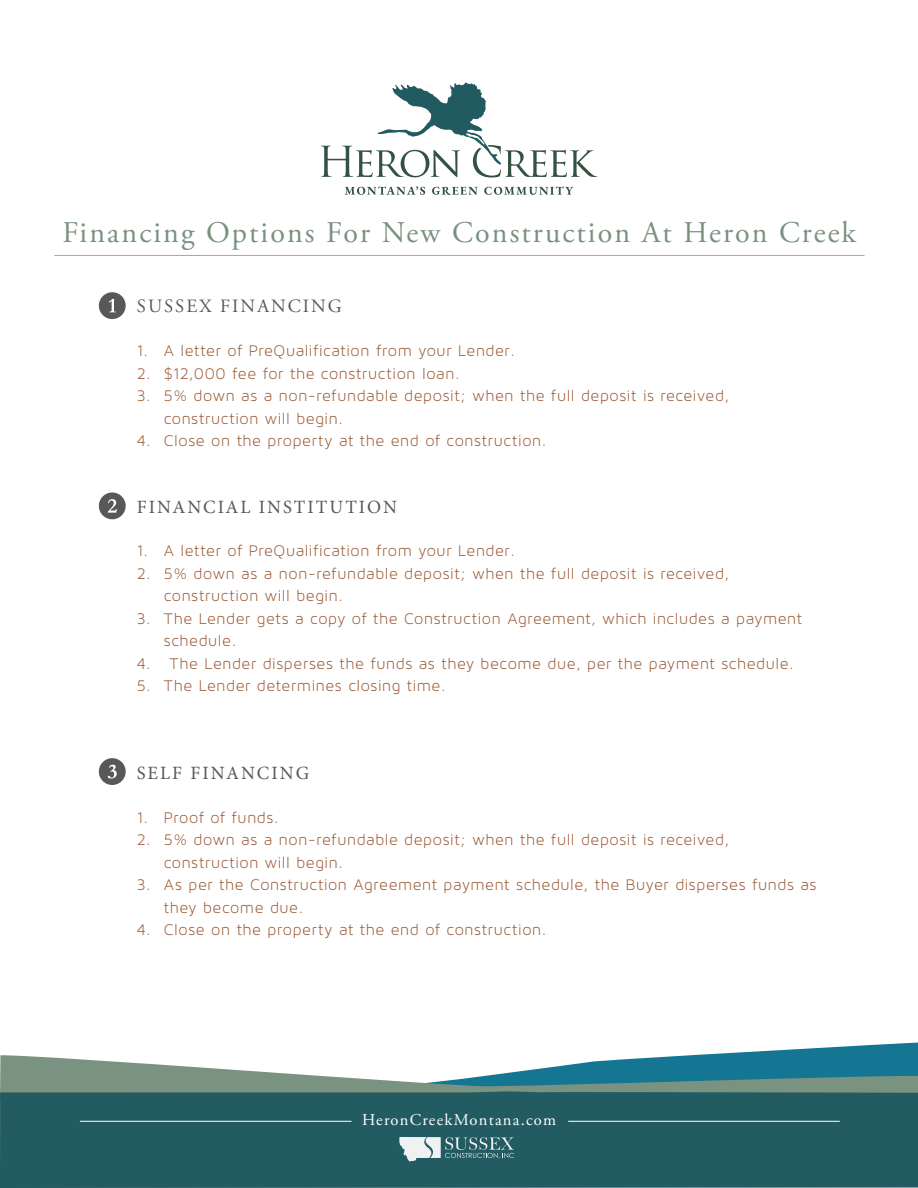
<style>
.page{position:relative;width:918px;height:1188px;background:#fff}
.page>*{position:absolute;margin:0;border:0;box-sizing:border-box;transform-origin:0 0}
.t1{font:30px "Adobe Garamond Pro";letter-spacing:.07em;color:#7a9180}
.t2{font:18.75px "Minion Pro";letter-spacing:.11em;color:#58585a}
.t3{font:18.75px "Adobe Garamond Pro";letter-spacing:.11em;color:#58585a}
.t4{font:16.5px/22.5px "Maven Pro Light 300";letter-spacing:.035em;color:#975530}
.t5{font:16.5px "Adobe Garamond Pro";letter-spacing:.075em;color:#fff}
</style>
<div class="page">
<hr style="left:54px;top:255px;width:811px;height:1px;background:#d59a7c">
<svg style="left:321px;top:82px;width:276px;height:96px"></svg>
<svg style="left:345px;top:186px;width:80px;height:9px"></svg>
<svg style="left:432px;top:187px;width:46px;height:8px"></svg>
<svg style="left:484px;top:186px;width:89px;height:9px"></svg>
<div style="left:99px;top:292px;width:27px;height:27px;background:#57585a;border-radius:50%"></div>
<svg style="left:109px;top:299px;width:7px;height:13px"></svg>
<div style="left:99px;top:492px;width:27px;height:27px;background:#57585a;border-radius:50%"></div>
<svg style="left:108px;top:499px;width:9px;height:14px"></svg>
<div style="left:99px;top:758px;width:27px;height:27px;background:#57585a;border-radius:50%"></div>
<svg style="left:108px;top:765px;width:9px;height:13px"></svg>
<svg style="left:0;top:1042px;width:918px;height:49px"></svg>
<div style="left:0;top:1091px;width:918px;height:97px;background:#225b62"></div>
<hr style="left:80px;top:1121px;width:272px;height:1px;background:#fff">
<hr style="left:568px;top:1121px;width:272px;height:1px;background:#fff">
<svg style="left:399px;top:1137px;width:115px;height:24px"></svg>
<p class="t1" style="left:62px;top:215px;width:795px">Financing Options For New Construction At Heron Creek</p>
<p class="t3" style="left:137px;top:295px;width:207px">SUSSEX FINANCING</p>
<p class="t4" style="left:137px;top:339px;width:380px">1. A letter of PreQualification from your Lender.</p>
<p class="t4" style="left:137px;top:362px;width:324px">2. $12,000 fee for the construction loan.</p>
<p class="t4" style="left:164px;top:384px;width:567px;text-indent:-27px">3. 5% down as a non-refundable deposit; when the full deposit is received, construction will begin.</p>
<p class="t4" style="left:137px;top:429px;width:411px">4. Close on the property at the end of construction.</p>
<p class="t2" style="left:137px;top:494px;width:262px">FINANCIAL INSTITUTION</p>
<p class="t4" style="left:137px;top:539px;width:380px">1. A letter of PreQualification from your Lender.</p>
<p class="t4" style="left:164px;top:562px;width:567px;text-indent:-27px">2. 5% down as a non-refundable deposit; when the full deposit is received, construction will begin.</p>
<p class="t4" style="left:164px;top:607px;width:640px;text-indent:-27px">3. The Lender gets a copy of the Construction Agreement, which includes a payment schedule.</p>
<p class="t4" style="left:137px;top:652px;width:658px">4. The Lender disperses the funds as they become due, per the payment schedule.</p>
<p class="t4" style="left:137px;top:674px;width:310px">5. The Lender determines closing time.</p>
<p class="t2" style="left:137px;top:760px;width:174px">SELF FINANCING</p>
<p class="t4" style="left:137px;top:806px;width:143px">1. Proof of funds.</p>
<p class="t4" style="left:164px;top:828px;width:567px;text-indent:-27px">2. 5% down as a non-refundable deposit; when the full deposit is received, construction will begin.</p>
<p class="t4" style="left:164px;top:873px;width:654px;text-indent:-27px">3. As per the Construction Agreement payment schedule, the Buyer disperses funds as they become due.</p>
<p class="t4" style="left:137px;top:918px;width:411px">4. Close on the property at the end of construction.</p>
<p class="t5" style="left:362px;top:1110px;width:196px">HeronCreekMontana.com</p>
</div>
